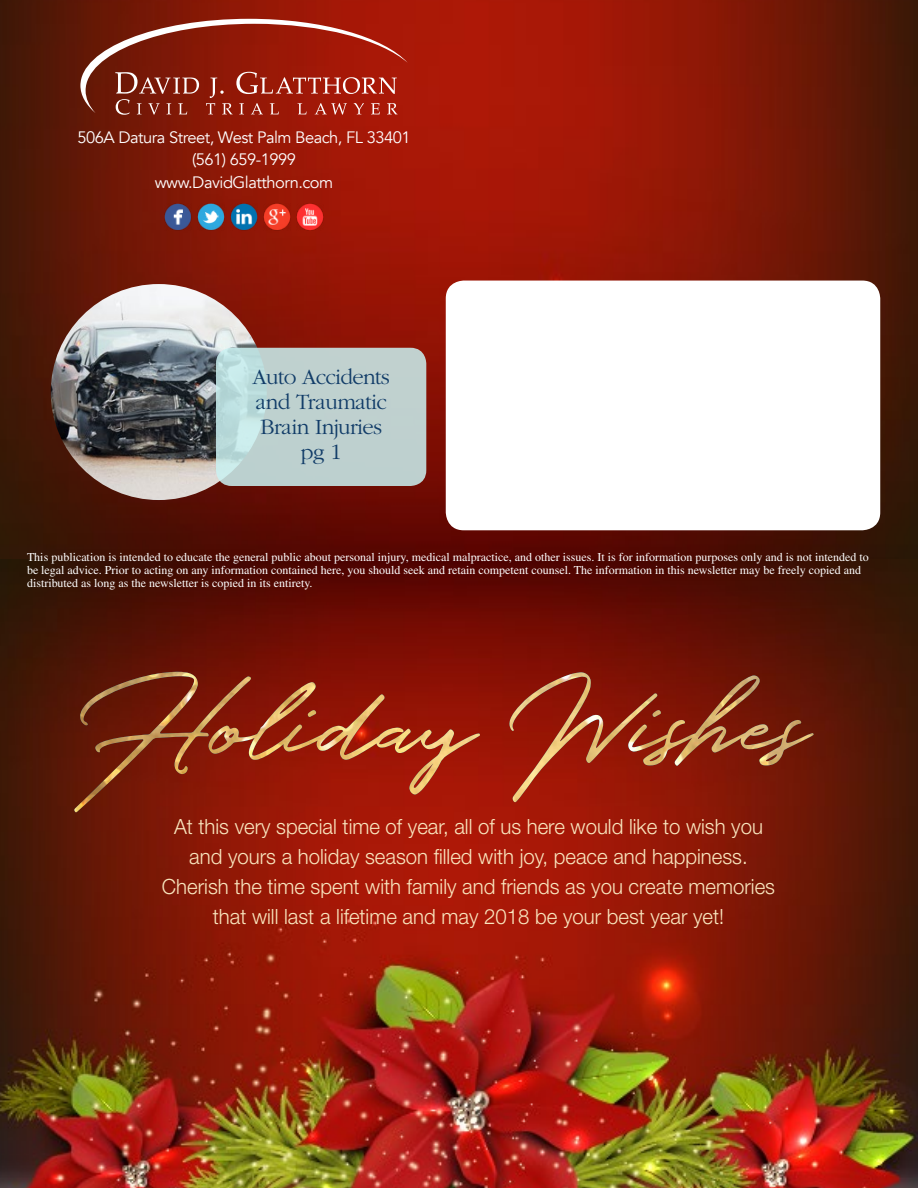
<style>
.page{position:relative;width:918px;height:1188px;background:#fff}
.page>*{position:absolute;margin:0;border:0;box-sizing:border-box;transform-origin:0 0}
.t1{font:300 22.65px/24.9px "ITC Garamond Std";letter-spacing:-.03em;color:#113c68}
.t2{font:300 21px/30px "Helvetica Neue LT Std";color:#f9e6be;text-align:center}
.t3{font:16.5px "Avenir";letter-spacing:-.03em;color:#fff}
.t4{font:12px/12.8px "Times LT Std";color:#fff}
</style>
<div class="page">
<img style="left:0;top:0;width:918px;height:559px">
<img style="left:0;top:559px;width:918px;height:629px">
<div style="left:446px;top:281px;width:434px;height:249px;background:#fff;border-radius:18px"></div>
<svg style="left:580px;top:672px;width:234px;height:140px;background:#8b2913"></svg>
<img style="left:74px;top:672px;width:506px;height:140px">
<img style="left:164px;top:203px;width:28px;height:28px">
<img style="left:230px;top:203px;width:28px;height:28px">
<img style="left:197px;top:203px;width:28px;height:28px">
<img style="left:263px;top:203px;width:28px;height:28px">
<img style="left:296px;top:203px;width:28px;height:28px">
<svg style="left:80px;top:19px;width:328px;height:96px;background:#9a3021"></svg>
<img style="left:51px;top:284px;width:216px;height:216px;border-radius:108px">
<svg style="left:216px;top:348px;width:210px;height:138px;background:#bed3d2"></svg>
<p class="t3" style="left:78px;top:127px;width:335px">506A Datura Street, West Palm Beach, FL 33401</p>
<p class="t3" style="left:192px;top:150px;width:105px">(561) 659-1999</p>
<p class="t3" style="left:155px;top:172px;width:180px">www.DavidGlatthorn.com</p>
<p class="t1" style="left:252px;top:365px;width:139px">Auto Accidents and Traumatic<br>Brain Injuries</p>
<p class="t1" style="left:300px;top:440px;width:43px">pg 1</p>
<p class="t4" style="left:27px;top:551px;width:843px">This publication is intended to educate the general public about personal injury, medical malpractice, and other issues. It is for information purposes only and is not intended to be legal advice. Prior to acting on any information contained here, you should seek and retain competent counsel. The information in this newsletter may be freely copied and distributed as long as the newsletter is copied in its entirety.</p>
<p class="t2" style="left:162px;top:811px;width:615px">At this very special time of year, all of us here would like to wish you and yours a holiday season filled with joy, peace and happiness.<br>Cherish the time spent with family and friends as you create memories that will last a lifetime and may 2018 be your best year yet!</p>
</div>
